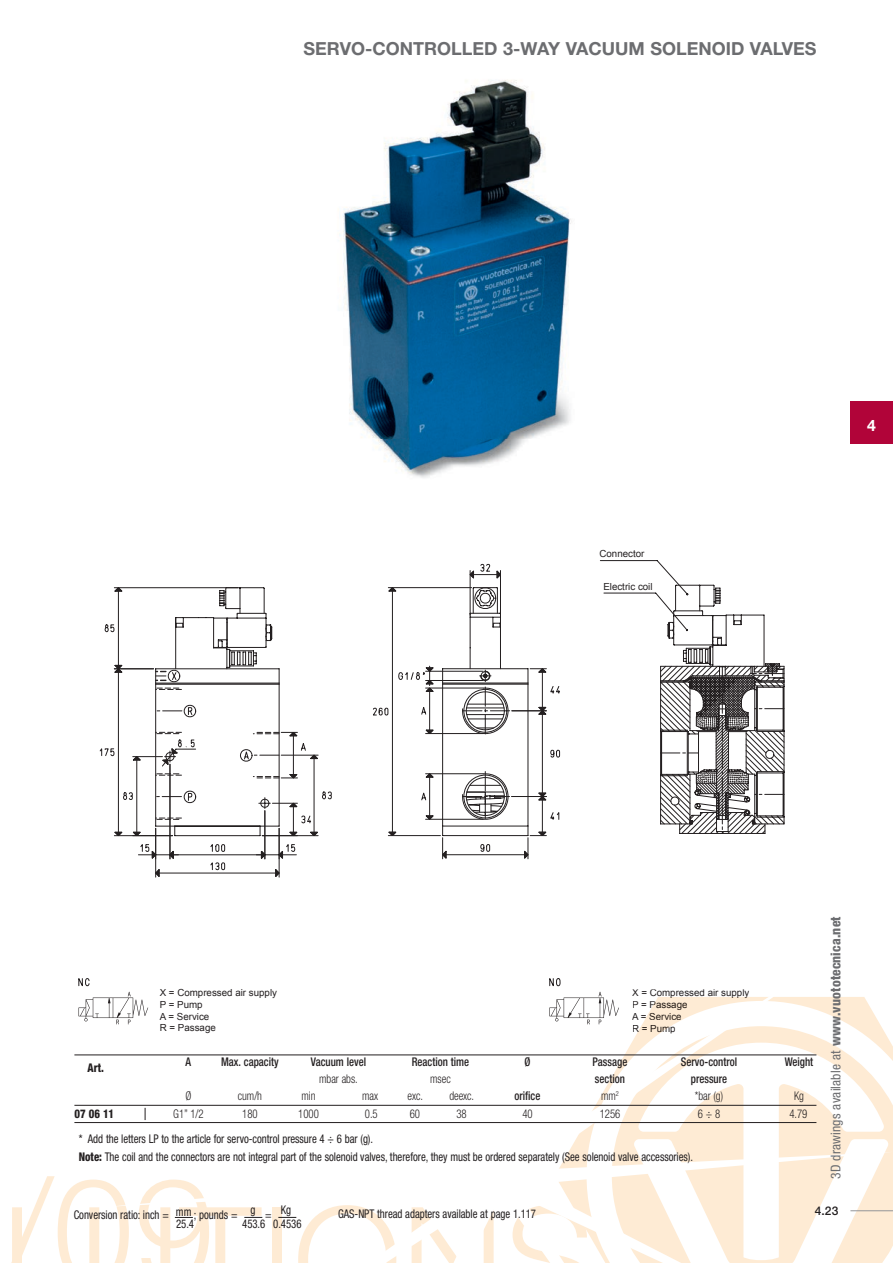
<style>
.page{position:relative;width:893px;height:1263px;background:#fff}
.page>*{position:absolute;margin:0;border:0;box-sizing:border-box;transform-origin:0 0}
.t1{font:700 18px "Helvetica Neue";color:#6c6d70}
.t2{font:700 15.75px "Helvetica Neue";color:#fff}
.t3{font:condensed 13.5px "Helvetica Neue";letter-spacing:.01em;color:#6c6d70}
.t4{font:condensed 12px/17.2px "Helvetica Neue";letter-spacing:-.005em;color:#231f20;scale:.9 1}
.t5{font:500 condensed 12px "Helvetica Neue";color:#231f20;scale:.9 1}
.t6{font:300 condensed 12px "Helvetica Neue";letter-spacing:-.005em;color:#231f20;scale:.9 1}
.t7{font:800 condensed 12px "Helvetica Neue";color:#231f20;scale:.9 1}
.t8{font:500 12px "Helvetica Neue";color:#231f20}
.t9{font:9.75px/11.7px "Arial";color:#231f20}
.s1{font-weight:800}
</style>
<div class="page">
<svg style="left:74px;top:859px;width:819px;height:404px"></svg>
<div style="left:850px;top:401px;width:43px;height:42px;background:#b10439"></div>
<hr style="left:850px;top:1210px;width:43px;height:1px;background:#939598">
<svg style="left:278px;top:1205px;width:118px;height:58px"></svg>
<hr style="left:74px;top:1054px;width:742px;height:1px;background:#231f20">
<hr style="left:74px;top:1105px;width:742px;height:1px;background:#231f20">
<hr style="left:74px;top:1122px;width:742px;height:1px;background:#231f20">
<svg style="left:145px;top:1108px;width:1px;height:12px"></svg>
<svg style="left:632px;top:989px;width:117px;height:44px"></svg>
<svg style="left:79px;top:1036px;width:271px;height:1px"></svg>
<svg style="left:99px;top:587px;width:235px;height:291px"></svg>
<svg style="left:373px;top:563px;width:188px;height:296px"></svg>
<svg style="left:600px;top:560px;width:185px;height:274px"></svg>
<img style="left:339px;top:80px;width:233px;height:398px">
<svg style="left:11px;top:1176px;width:251px;height:87px"></svg>
<svg style="left:78px;top:975px;width:70px;height:49px"></svg>
<svg style="left:549px;top:975px;width:70px;height:49px"></svg>
<h1 class="t1" style="left:303px;top:37px;width:515px">SERVO-CONTROLLED 3-WAY VACUUM SOLENOID VALVES</h1>
<p class="t9" style="left:599px;top:548px;width:46px">Connector</p>
<p class="t9" style="left:603px;top:581px;width:51px">Electric coil</p>
<h2 class="t2" style="left:867px;top:415px;width:10px">4</h2>
<p class="t7" style="left:87px;top:1060px;width:20px">Art.</p>
<p class="t9" style="left:160px;top:987px;width:119px">X = Compressed air supply<br>P = Pump<br>A = Service<br>R = Passage</p>
<p class="t9" style="left:632px;top:987px;width:119px">X = Compressed air supply<br>P = Passage<br>A = Service<br>R = Pump</p>
<p class="t5" style="left:186px;top:1054px;width:8px">A</p>
<p class="t5" style="left:221px;top:1054px;width:66px">Max. capacity</p>
<p class="t5" style="left:311px;top:1054px;width:63px">Vacuum level</p>
<p class="t5" style="left:412px;top:1054px;width:65px">Reaction time</p>
<p class="t5" style="left:524px;top:1054px;width:8px">Ø</p>
<p class="t5" style="left:593px;top:1054px;width:40px">Passage</p>
<p class="t5" style="left:681px;top:1054px;width:64px">Servo-control</p>
<p class="t5" style="left:785px;top:1054px;width:33px">Weight</p>
<p class="t6" style="left:319px;top:1072px;width:44px">mbar abs.</p>
<p class="t6" style="left:430px;top:1072px;width:24px">msec</p>
<p class="t5" style="left:595px;top:1072px;width:35px">section</p>
<p class="t5" style="left:691px;top:1072px;width:42px">pressure</p>
<p class="t6" style="left:185px;top:1089px;width:8px">Ø</p>
<p class="t6" style="left:238px;top:1089px;width:28px">cum/h</p>
<p class="t6" style="left:301px;top:1089px;width:17px">min</p>
<p class="t6" style="left:362px;top:1089px;width:19px">max</p>
<p class="t6" style="left:408px;top:1089px;width:19px">exc.</p>
<p class="t6" style="left:449px;top:1089px;width:29px">deexc.</p>
<p class="t5" style="left:515px;top:1089px;width:30px">orifice</p>
<p class="t6" style="left:601px;top:1089px;width:21px">mm<sup>2</sup></p>
<p class="t6" style="left:695px;top:1089px;width:33px">*bar (g)</p>
<p class="t6" style="left:794px;top:1089px;width:13px">Kg</p>
<p class="t7" style="left:74px;top:1106px;width:46px">07 06 11</p>
<p class="t6" style="left:173px;top:1106px;width:35px">G1” 1/2</p>
<p class="t6" style="left:242px;top:1106px;width:19px">180</p>
<p class="t6" style="left:298px;top:1106px;width:24px">1000</p>
<p class="t6" style="left:365px;top:1106px;width:16px">0.5</p>
<p class="t6" style="left:410px;top:1106px;width:13px">60</p>
<p class="t6" style="left:456px;top:1106px;width:13px">38</p>
<p class="t6" style="left:522px;top:1106px;width:13px">40</p>
<p class="t6" style="left:600px;top:1106px;width:24px">1256</p>
<p class="t6" style="left:698px;top:1106px;width:26px">6 ÷ 8</p>
<p class="t6" style="left:789px;top:1106px;width:22px">4.79</p>
<p class="t4" style="left:79px;top:1130px;width:684px">* Add the letters LP to the article for servo-control pressure 4 ÷ 6 bar (g).<br><span class="s1">Note:</span> The coil and the connectors are not integral part of the solenoid valves, therefore, they must be ordered separately (See solenoid valve accessories).</p>
<p class="t3" style="left:828px;top:1179px;width:264px;rotate:-90deg">3D drawings available at <span class="s1">www.vuototecnica.net</span></p>
<p class="t4" style="left:176px;top:1203px;width:19px">mm</p>
<p class="t4" style="left:251px;top:1200px;width:7px">g</p>
<p class="t4" style="left:281px;top:1201px;width:13px">Kg</p>
<p class="t4" style="left:338px;top:1205px;width:222px">GAS-NPT thread adapters available at page 1.117</p>
<p class="t4" style="left:74px;top:1205px;width:107px">Conversion ratio: inch =</p>
<p class="t4" style="left:194px;top:1205px;width:50px">; pounds =</p>
<p class="t4" style="left:265px;top:1205px;width:9px">=</p>
<p class="t4" style="left:176px;top:1215px;width:22px">25.4</p>
<p class="t4" style="left:242px;top:1215px;width:67px">453.6 0.4536</p>
<p class="t8" style="left:815px;top:1204px;width:25px">4.23</p>
</div>
